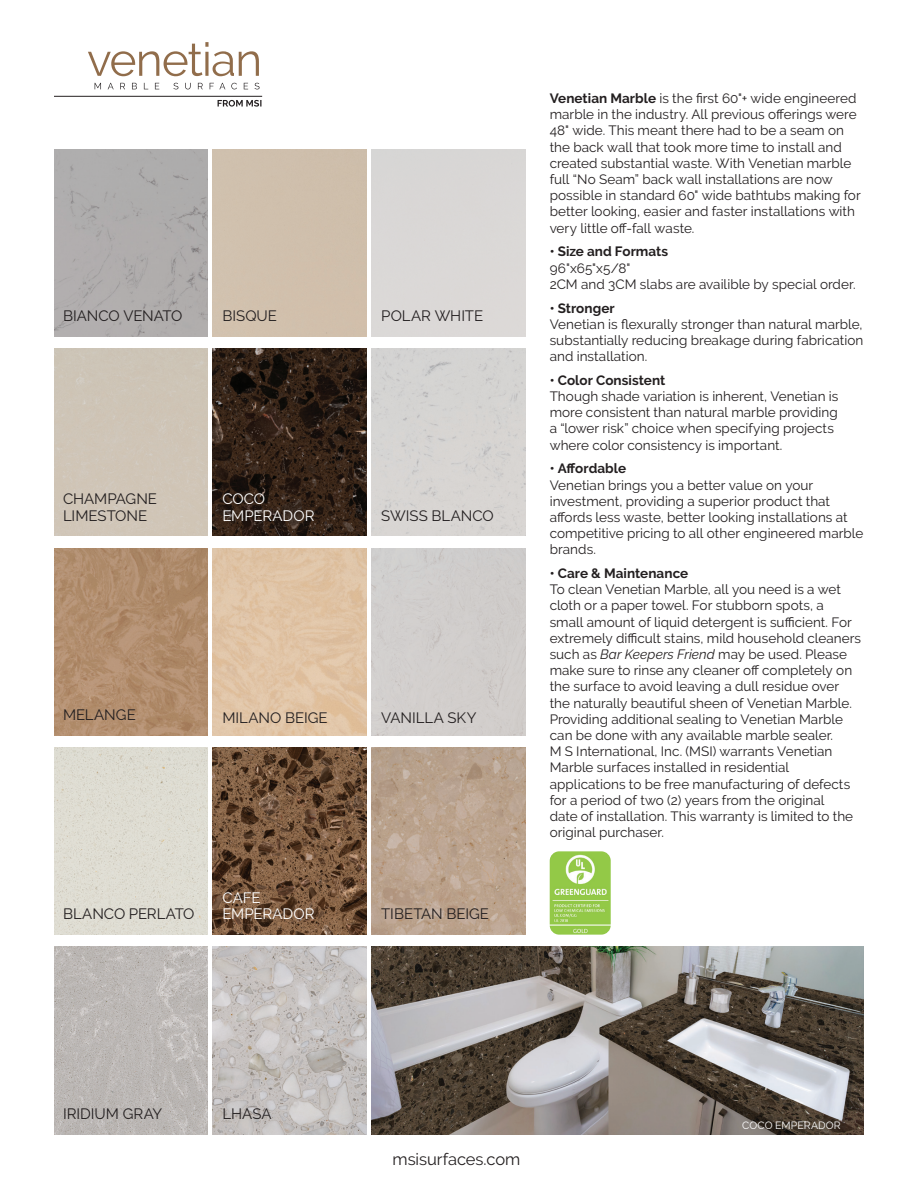
<style>
.page{position:relative;width:918px;height:1188px;background:#fff}
.page>*{position:absolute;margin:0;border:0;box-sizing:border-box;transform-origin:0 0}
.t1{font:16.5px "Raleway";letter-spacing:-.005em;color:#231f20}
.t2{font:15px/16.5px "Raleway";color:#231f20}
.t3{font:15px/16.5px "Raleway";letter-spacing:-.005em;color:#fff}
.t4{font:13.5px/16.2px "Raleway";letter-spacing:.005em;color:#231f20}
.t5{font:700 13.5px "Raleway";letter-spacing:.005em;color:#231f20}
.t6{font:10.5px "Raleway";letter-spacing:.01em;color:#fff}
.s1{font-weight:700}
.s2{font-style:italic}
</style>
<div class="page">
<svg style="left:95px;top:83px;width:6px;height:6px"></svg>
<svg style="left:108px;top:83px;width:6px;height:6px"></svg>
<svg style="left:120px;top:83px;width:5px;height:6px"></svg>
<svg style="left:132px;top:83px;width:5px;height:6px"></svg>
<svg style="left:155px;top:83px;width:4px;height:6px"></svg>
<svg style="left:173px;top:83px;width:87px;height:6px"></svg>
<svg style="left:218px;top:100px;width:43px;height:7px"></svg>
<hr style="left:54px;top:96px;width:208px;height:1px;background:#231f20">
<svg style="left:88px;top:42px;width:171px;height:34px"></svg>
<div style="left:372px;top:548px;width:153px;height:187px;background:#d1cecc"></div>
<div style="left:54px;top:149px;width:154px;height:187px;background:#afadac"></div>
<img style="left:213px;top:349px;width:154px;height:187px">
<img style="left:54px;top:548px;width:154px;height:187px">
<img style="left:213px;top:548px;width:154px;height:187px">
<div style="left:372px;top:349px;width:153px;height:187px;background:#d6d4d2"></div>
<img style="left:54px;top:748px;width:154px;height:187px">
<img style="left:213px;top:748px;width:154px;height:187px">
<img style="left:372px;top:748px;width:153px;height:187px">
<img style="left:550px;top:851px;width:61px;height:84px">
<img style="left:54px;top:947px;width:154px;height:187px">
<img style="left:213px;top:947px;width:154px;height:187px">
<img style="left:372px;top:947px;width:492px;height:187px">
<p class="t2" style="left:63px;top:308px;width:121px">BIANCO VENATO</p>
<p class="t2" style="left:222px;top:308px;width:56px">BISQUE</p>
<p class="t2" style="left:381px;top:308px;width:103px">POLAR WHITE</p>
<p class="t2" style="left:63px;top:490px;width:96px">CHAMPAGNE<br>LIMESTONE</p>
<p class="t3" style="left:222px;top:490px;width:94px">COCO<br>EMPERADOR</p>
<p class="t2" style="left:381px;top:507px;width:114px">SWISS BLANCO</p>
<p class="t2" style="left:63px;top:706px;width:74px">MELANGE</p>
<p class="t2" style="left:222px;top:709px;width:107px">MILANO BEIGE</p>
<p class="t2" style="left:381px;top:709px;width:97px">VANILLA SKY</p>
<p class="t2" style="left:63px;top:906px;width:133px">BLANCO PERLATO</p>
<p class="t3" style="left:222px;top:889px;width:94px">CAFE<br>EMPERADOR</p>
<p class="t2" style="left:381px;top:906px;width:109px">TIBETAN BEIGE</p>
<p class="t4" style="left:550px;top:90px;width:313px"><span class="s1">Venetian Marble</span> is the first 60"+ wide engineered marble in the industry. All previous offerings were 48" wide. This meant there had to be a seam on the back wall that took more time to install and created substantial waste. With Venetian marble full “No Seam” back wall installations are now possible in standard 60" wide bathtubs making for better looking, easier and faster installations with very little off-fall waste.</p>
<p class="t5" style="left:550px;top:244px;width:120px">• Size and Formats</p>
<p class="t4" style="left:550px;top:260px;width:307px">96"x65"x5/8"<br>2CM and 3CM slabs are availible by special order.</p>
<p class="t5" style="left:550px;top:300px;width:67px">• Stronger</p>
<p class="t4" style="left:550px;top:316px;width:315px;text-align:justify">Venetian is flexurally stronger than natural marble, substantially reducing breakage during fabrication and installation.</p>
<p class="t5" style="left:550px;top:372px;width:117px">• Color Consistent</p>
<p class="t4" style="left:550px;top:388px;width:290px">Though shade variation is inherent, Venetian is</p>
<p class="t4" style="left:550px;top:404px;width:289px">more consistent than natural marble providing</p>
<p class="t4" style="left:550px;top:421px;width:286px">a “lower risk” choice when specifying projects where color consistency is important.</p>
<p class="t5" style="left:550px;top:461px;width:78px">• Affordable</p>
<p class="t4" style="left:550px;top:477px;width:265px">Venetian brings you a better value on your</p>
<p class="t4" style="left:550px;top:493px;width:299px">investment, providing a superior product that affords less waste, better looking installations at</p>
<p class="t4" style="left:550px;top:525px;width:315px">competitive pricing to all other engineered marble</p>
<p class="t4" style="left:550px;top:541px;width:48px">brands.</p>
<p class="t5" style="left:550px;top:566px;width:140px">• Care &amp; Maintenance</p>
<p class="t4" style="left:550px;top:581px;width:313px">To clean Venetian Marble, all you need is a wet cloth or a paper towel. For stubborn spots, a<br>small amount of liquid detergent is sufficient. For extremely difficult stains, mild household cleaners such as <span class="s2">Bar Keepers Friend</span> may be used. Please make sure to rinse any cleaner off completely on</p>
<p class="t4" style="left:550px;top:679px;width:291px">the surface to avoid leaving a dull residue over</p>
<p class="t4" style="left:550px;top:695px;width:304px">the naturally beautiful sheen of Venetian Marble.<br>Providing additional sealing to Venetian Marble can be done with any available marble sealer.<br>M S International, Inc. (MSI) warrants Venetian</p>
<p class="t4" style="left:550px;top:760px;width:302px">Marble surfaces installed in residential applications to be free manufacturing of defects</p>
<p class="t4" style="left:550px;top:792px;width:305px">for a period of two (2) years from the original date of installation. This warranty is limited to the original purchaser.</p>
<p class="t2" style="left:63px;top:1105px;width:101px">IRIDIUM GRAY</p>
<p class="t2" style="left:222px;top:1105px;width:51px">LHASA</p>
<p class="t1" style="left:393px;top:1149px;width:129px">msisurfaces.com</p>
<p class="t6" style="left:742px;top:1120px;width:100px">COCO EMPERADOR</p>
</div>
